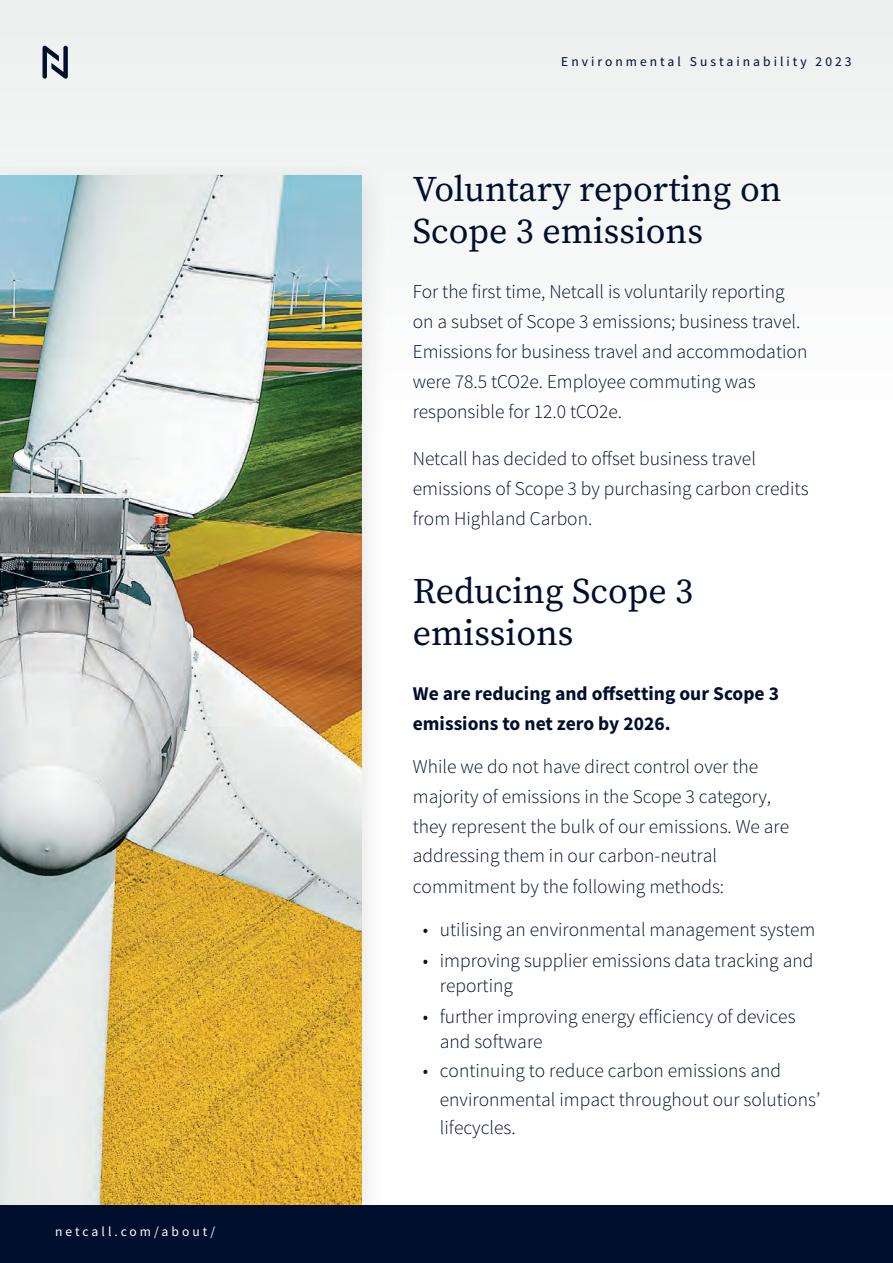
<style>
.page{position:relative;width:893px;height:1263px;background:#fff}
.page>*{position:absolute;margin:0;border:0;box-sizing:border-box;transform-origin:0 0}
.t1{font:36px/42px "Source Serif Pro";color:#010f2e}
.t2{font:300 19.5px/30px "Source Sans Pro";color:#010f2e}
.t3{font:700 19.5px/30px "Source Sans Pro";color:#010f2e}
.t4{font:13.5px "Source Sans Pro";letter-spacing:.225em;color:#fff}
.t5{font:13.5px "Source Sans Pro";letter-spacing:.225em;color:#010f2e}
</style>
<div class="page">
<div style="left:0;top:156px;width:390px;height:1089px;background:#fafafa"></div>
<img style="left:0;top:424px;width:361px;height:781px">
<svg style="left:0;top:0;width:893px;height:424px;fill:#f1f3f3"></svg>
<div style="left:0;top:1205px;width:893px;height:58px;background:#010f2e"></div>
<svg style="left:43px;top:46px;width:25px;height:33px"></svg>
<hr style="left:55px;top:457px;width:85px;height:3px;background:#edf0ef">
<p class="t4" style="left:55px;top:1223px;width:162px">netcall.com/about/</p>
<p class="t4" style="left:85px;top:1223px;width:162px">netcall.com/about/</p>
<p class="t5" style="left:561px;top:53px;width:292px">Environmental Sustainability 2023</p>
<h1 class="t1" style="left:413px;top:167px;width:370px">Voluntary reporting on<br>Scope 3 emissions</h1>
<p class="t2" style="left:413px;top:277px;width:396px">For the first time, Netcall is voluntarily reporting on a subset of Scope 3 emissions; business travel.<br>Emissions for business travel and accommodation were 78.5 tCO2e. Employee commuting was responsible for 12.0 tCO2e.</p>
<p class="t2" style="left:413px;top:444px;width:397px">Netcall has decided to offset business travel emissions of Scope 3 by purchasing carbon credits from Highland Carbon.</p>
<h1 class="t1" style="left:413px;top:570px;width:282px">Reducing Scope 3 emissions</h1>
<p class="t3" style="left:413px;top:680px;width:368px">We are reducing and offsetting our Scope 3 emissions to net zero by 2026.</p>
<p class="t2" style="left:413px;top:752px;width:378px">While we do not have direct control over the majority of emissions in the Scope 3 category, they represent the bulk of our emissions. We are addressing them in our carbon-neutral</p>
<p class="t2" style="left:413px;top:872px;width:313px">commitment by the following methods:</p>
<p class="t2" style="left:423px;top:914px;width:394px">• utilising an environmental management system</p>
<p class="t2" style="left:440px;top:948px;width:375px;line-height:25px;text-indent:-17px">• improving supplier emissions data tracking and reporting</p>
<p class="t2" style="left:440px;top:1004px;width:357px;line-height:25px;text-indent:-17px">• further improving energy efficiency of devices and software</p>
<p class="t2" style="left:440px;top:1057px;width:382px;line-height:28.3px;text-indent:-17px">• continuing to reduce carbon emissions and environmental impact throughout our solutions’ lifecycles.</p>
</div>
